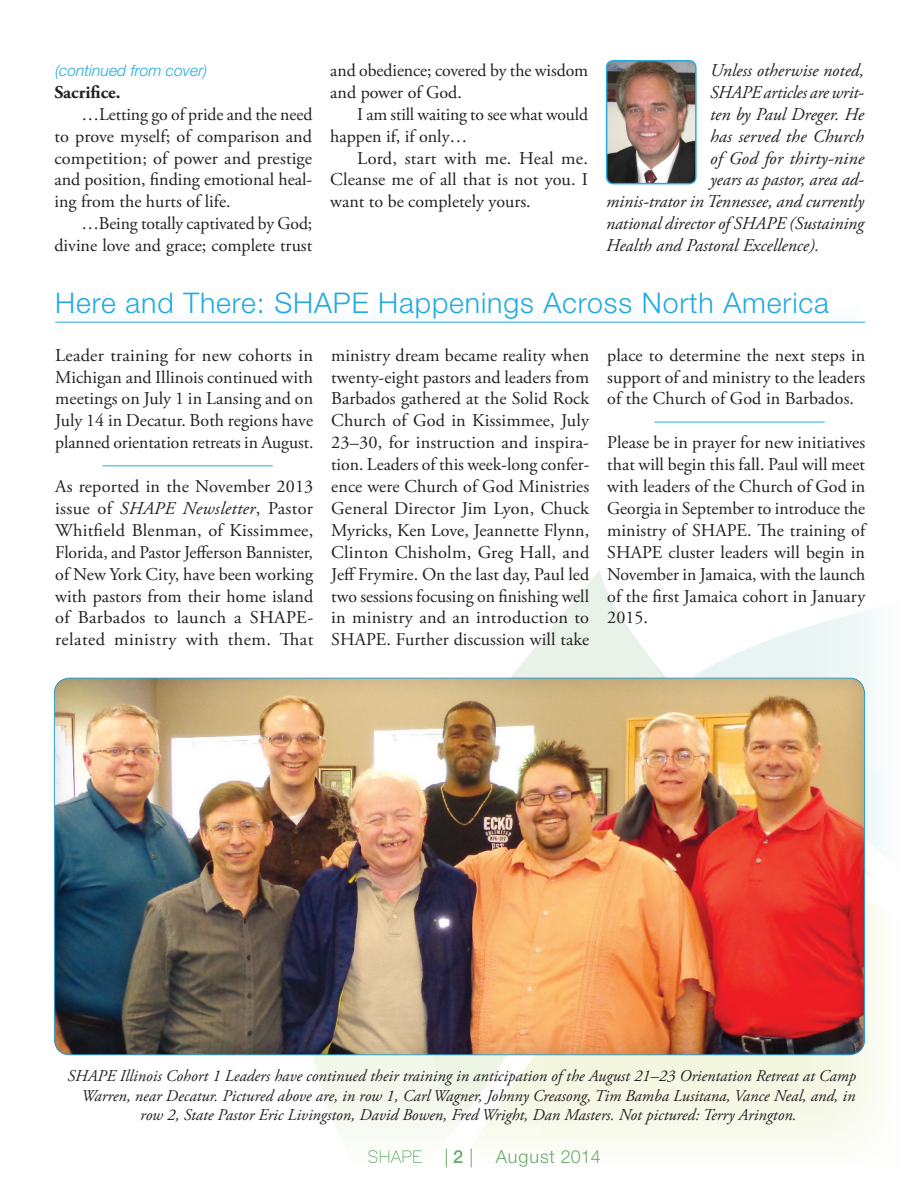
<style>
.page{position:relative;width:918px;height:1188px;background:#fff}
.page>*{position:absolute;margin:0;border:0;box-sizing:border-box;transform-origin:0 0}
.t1{font:300 28.5px "Helvetica Neue LT Std";letter-spacing:.03em;color:#24aae1}
.t2{font:18px/21.9px "Adobe Garamond Pro";color:#231f20;text-align:justify}
.t3{font:italic 18px "Adobe Garamond Pro";color:#231f20}
.t4{font:300 18px "Helvetica Neue LT Std";letter-spacing:.05em;color:#68ab6e}
.t5{font:700 18px "Adobe Garamond Pro";color:#231f20}
.t6{font:500 18px "Helvetica Neue LT Std";color:#68ab6e}
.t7{font:italic 16.5px "Adobe Garamond Pro";color:#231f20}
.t8{font:italic 300 15.75px "Helvetica Neue LT Std";color:#24aae1}
.s1{font-style:italic}
</style>
<div class="page">
<svg style="left:513px;top:571px;width:279px;height:104px"></svg>
<svg style="left:313px;top:1059px;width:55px;height:79px;fill:#f4f9ed"></svg>
<div style="left:792px;top:563px;width:126px;height:625px;background:linear-gradient(to right,#f3f9f9,#fdfefe)"></div>
<svg style="left:368px;top:763px;width:550px;height:425px"></svg>
<div style="left:53px;top:675px;width:813px;height:381px;background:#231f20;opacity:.2"></div>
<img style="left:607px;top:61px;width:89px;height:123px">
<div style="left:606px;top:60px;width:91px;height:124px;border:2px solid #24aae1;border-radius:7px"></div>
<hr style="left:55px;top:322px;width:810px;height:1px;background:#24aae1">
<hr style="left:102px;top:465px;width:171px;height:1px;background:#24aae1">
<hr style="left:654px;top:422px;width:171px;height:1px;background:#24aae1">
<p class="t3" style="left:710px;top:59px;width:155px">Unless otherwise noted,</p>
<p class="t3" style="left:710px;top:81px;width:155px">SHAPE articles are writ-</p>
<p class="t3" style="left:710px;top:103px;width:155px">ten by Paul Dreger. He</p>
<p class="t3" style="left:710px;top:125px;width:155px">has served the Church</p>
<p class="t3" style="left:710px;top:147px;width:156px">of God for thirty-nine</p>
<p class="t3" style="left:710px;top:169px;width:155px">years as pastor, area ad-</p>
<p class="t3" style="left:606px;top:191px;width:259px">minis-trator in Tennessee, and currently</p>
<p class="t3" style="left:606px;top:213px;width:259px">national director of SHAPE (Sustaining</p>
<p class="t3" style="left:606px;top:235px;width:215px">Health and Pastoral Excellence).</p>
<h1 class="t1" style="left:55px;top:286px;width:775px">Here and There: SHAPE Happenings Across North America</h1>
<p class="t2" style="left:55px;top:345px;width:260px">Leader training for new cohorts in Michigan and Illinois continued with meetings on July 1 in Lansing and on July 14 in Decatur. Both regions have planned orientation retreats in August.</p>
<p class="t2" style="left:55px;top:476px;width:260px">As reported in the November 2013 issue of <span class="s1">SHAPE Newsletter</span>, Pastor Whitfield Blenman, of Kissimmee, Florida, and Pastor Jefferson Bannister, of New York City, have been working with pastors from their home island of Barbados to launch a SHAPE&shy;related ministry with them. That</p>
<p class="t2" style="left:330px;top:60px;width:260px">and obedience; covered by the wisdom and power of God.</p>
<p class="t2" style="left:330px;top:104px;width:259px;text-indent:27px">I am still waiting to see what would happen if, if only…</p>
<p class="t2" style="left:330px;top:147px;width:259px;text-indent:27px">Lord, start with me. Heal me.<br>Cleanse me of all that is not you. I want to be completely yours.</p>
<p class="t8" style="left:55px;top:61px;width:154px">(continued from cover)</p>
<p class="t5" style="left:54px;top:82px;width:68px">Sacrifice.</p>
<p class="t2" style="left:54px;top:104px;width:260px;text-indent:27px">…Letting go of pride and the need to prove myself; of comparison and competition; of power and prestige and position, finding emotional heal&shy;ing from the hurts of life.</p>
<p class="t2" style="left:54px;top:213px;width:259px;text-align:right">…Being totally captivated by God; divine love and grace; complete trust</p>
<p class="t2" style="left:331px;top:345px;width:260px">ministry dream became reality when twenty-eight pastors and leaders from Barbados gathered at the Solid Rock Church of God in Kissimmee, July 23–30, for instruction and inspira&shy;tion. Leaders of this week-long confer&shy;ence were Church of God Ministries General Director Jim Lyon, Chuck Myricks, Ken Love, Jeannette Flynn, Clinton Chisholm, Greg Hall, and Jeff Frymire. On the last day, Paul led two sessions focusing on finishing well in ministry and an introduction to SHAPE. Further discussion will take</p>
<p class="t2" style="left:607px;top:345px;width:260px">place to determine the next steps in support of and ministry to the leaders of the Church of God in Barbados.</p>
<p class="t2" style="left:607px;top:432px;width:260px">Please be in prayer for new initiatives that will begin this fall. Paul will meet with leaders of the Church of God in Georgia in September to introduce the ministry of SHAPE. The training of SHAPE cluster leaders will begin in November in Jamaica, with the launch of the first Jamaica cohort in January 2015.</p>
<p class="t7" style="left:67px;top:1066px;width:790px">SHAPE Illinois Cohort 1 Leaders have continued their training in anticipation of the August 21–23 Orientation Retreat at Camp</p>
<p class="t7" style="left:82px;top:1085px;width:775px">Warren, near Decatur. Pictured above are, in row 1, Carl Wagner, Johnny Creasong, Tim Bamba Lusitana, Vance Neal, and, in</p>
<p class="t7" style="left:140px;top:1105px;width:658px">row 2, State Pastor Eric Livingston, David Bowen, Fred Wright, Dan Masters. Not pictured: Terry Arington.</p>
<p class="t6" style="left:453px;top:1146px;width:12px">2</p>
<p class="t4" style="left:496px;top:1146px;width:107px">August 2014</p>
</div>
